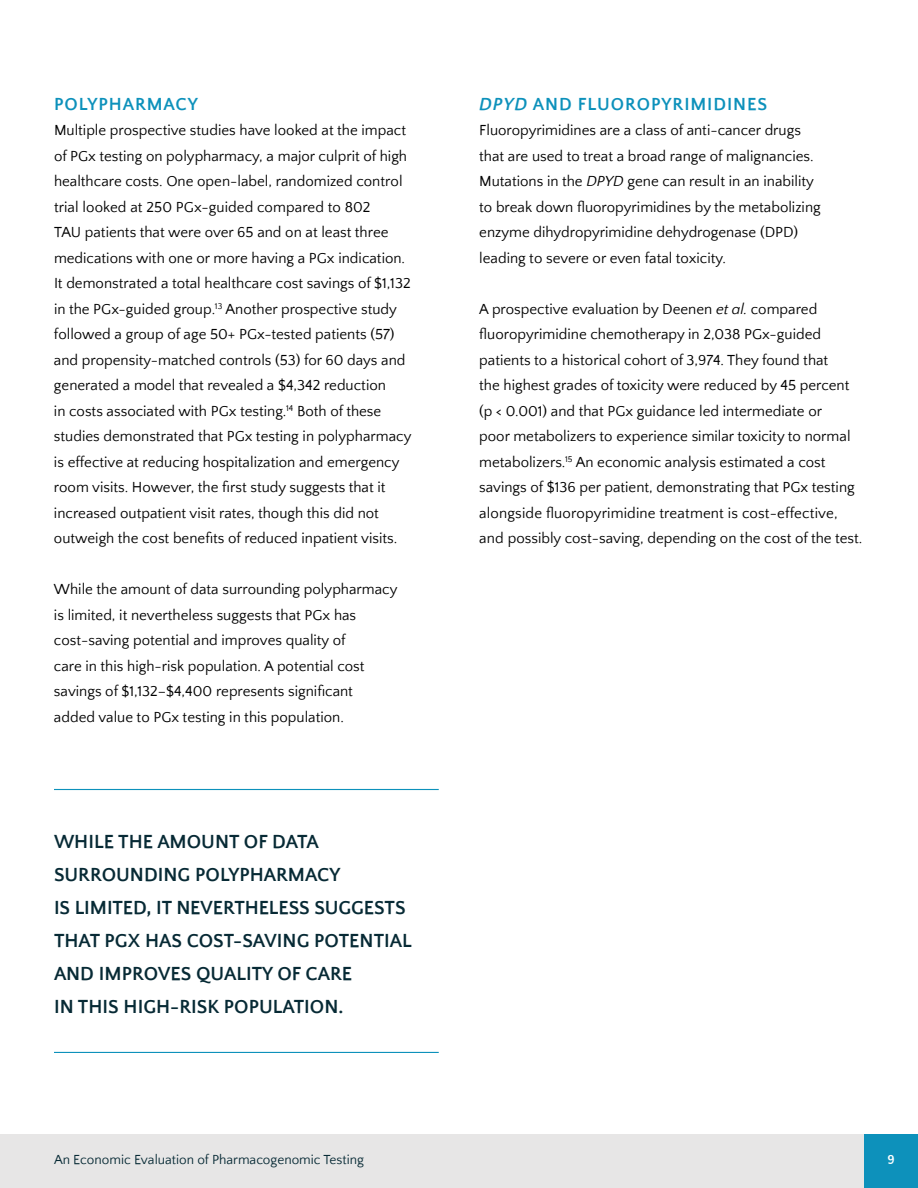
<style>
.page{position:relative;width:918px;height:1188px;background:#fff}
.page>*{position:absolute;margin:0;border:0;box-sizing:border-box;transform-origin:0 0}
.t1{font:700 19.5px/33px "Quattrocento Sans";color:#072a35}
.t2{font:700 18px "Quattrocento Sans";letter-spacing:.05em;color:#0d91bb}
.t3{font:15px/25.5px "Quattrocento Sans";color:#000}
.t4{font:13.5px "Quattrocento Sans";color:#072a35}
.t5{font:700 13.5px "Quattrocento Sans";color:#fff}
.s1{font-style:italic}
</style>
<div class="page">
<div style="left:0;top:1134px;width:872px;height:54px;background:#e7e6e6"></div>
<div style="left:864px;top:1134px;width:54px;height:54px;background:#0d91bb"></div>
<hr style="left:54px;top:1052px;width:385px;height:1px;background:#0d91bb">
<hr style="left:54px;top:789px;width:385px;height:1px;background:#0d91bb">
<p class="t2" style="left:54px;top:94px;width:146px">POLYPHARMACY</p>
<p class="t3" style="left:54px;top:118px;width:359px">Multiple prospective studies have looked at the impact of PGx testing on polypharmacy, a major culprit of high healthcare costs. One open-label, randomized control trial looked at 250 PGx-guided compared to 802<br>TAU patients that were over 65 and on at least three medications with one or more having a PGx indication.<br>It demonstrated a total healthcare cost savings of $1,132 in the PGx-guided group.<sup>13</sup> Another prospective study followed a group of age 50+ PGx-tested patients (57) and propensity-matched controls (53) for 60 days and generated a model that revealed a $4,342 reduction<br>in costs associated with PGx testing.<sup>14</sup> Both of these studies demonstrated that PGx testing in polypharmacy is effective at reducing hospitalization and emergency room visits. However, the first study suggests that it increased outpatient visit rates, though this did not outweigh the cost benefits of reduced inpatient visits.</p>
<p class="t3" style="left:54px;top:577px;width:345px">While the amount of data surrounding polypharmacy is limited, it nevertheless suggests that PGx has cost-saving potential and improves quality of<br>care in this high-risk population. A potential cost savings of $1,132–$4,400 represents significant added value to PGx testing in this population.</p>
<h1 class="t1" style="left:54px;top:825px;width:359px">WHILE THE AMOUNT OF DATA<br>SURROUNDING POLYPHARMACY<br>IS LIMITED, IT NEVERTHELESS SUGGESTS<br>THAT PGX HAS COST-SAVING POTENTIAL<br>AND IMPROVES QUALITY OF CARE<br>IN THIS HIGH-RISK POPULATION.</h1>
<p class="t2" style="left:479px;top:94px;width:290px"><span class="s1">DPYD</span> AND FLUOROPYRIMIDINES</p>
<p class="t3" style="left:479px;top:118px;width:343px">Fluoropyrimidines are a class of anti-cancer drugs that are used to treat a broad range of malignancies.<br>Mutations in the <span class="s1">DPYD</span> gene can result in an inability to break down fluoropyrimidines by the metabolizing enzyme dihydropyrimidine dehydrogenase (DPD) leading to severe or even fatal toxicity.</p>
<p class="t3" style="left:479px;top:297px;width:385px">A prospective evaluation by Deenen <span class="s1">et al.</span> compared fluoropyrimidine chemotherapy in 2,038 PGx-guided patients to a historical cohort of 3,974. They found that<br>the highest grades of toxicity were reduced by 45 percent (p &lt; 0.001) and that PGx guidance led intermediate or<br>poor metabolizers to experience similar toxicity to normal metabolizers.<sup>15</sup> An economic analysis estimated a cost savings of $136 per patient, demonstrating that PGx testing alongside fluoropyrimidine treatment is cost-effective, and possibly cost-saving, depending on the cost of the test.</p>
<p class="t4" style="left:54px;top:1152px;width:312px">An Economic Evaluation of Pharmacogenomic Testing</p>
<p class="t5" style="left:887px;top:1152px;width:9px">9</p>
</div>
